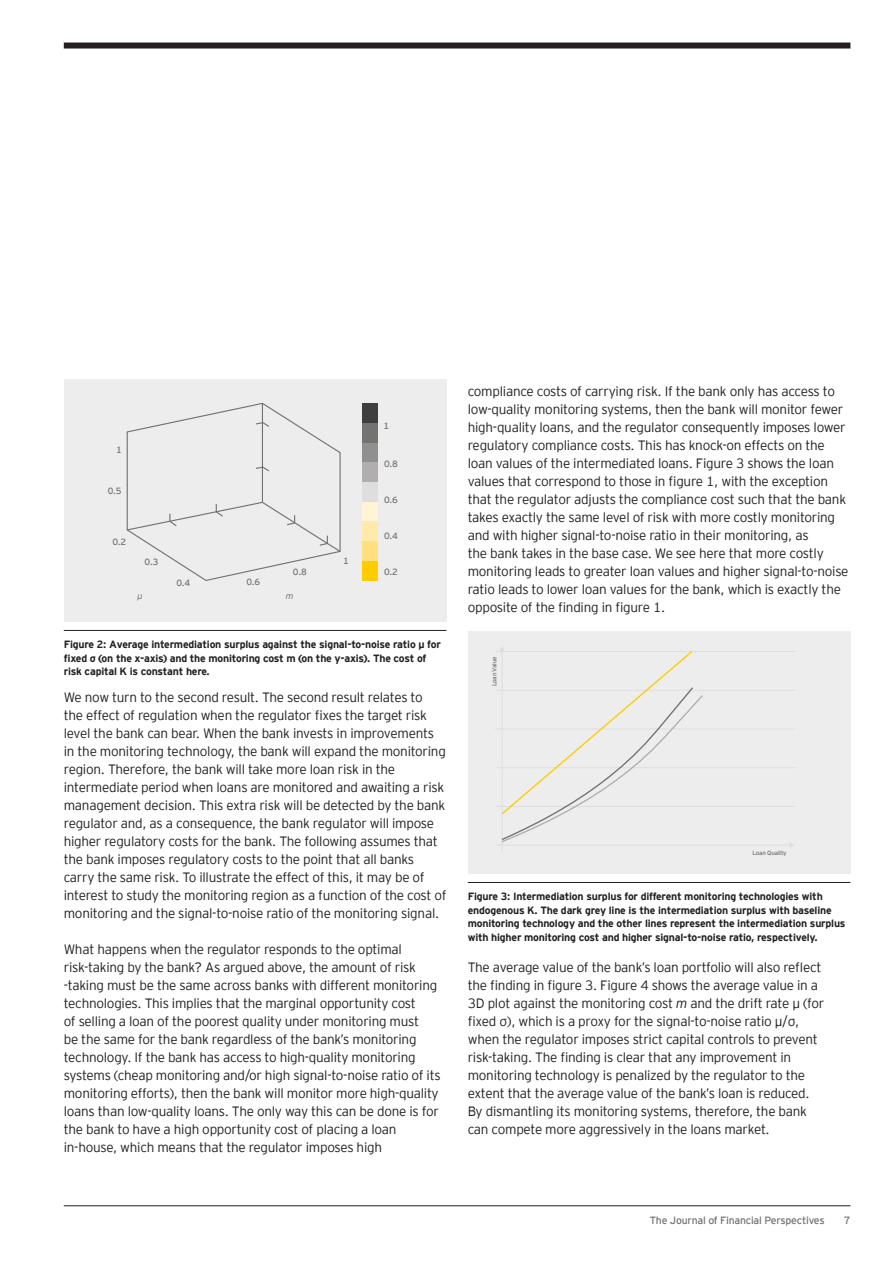
<style>
.page{position:relative;width:893px;height:1263px;background:#fff}
.page>*{position:absolute;margin:0;border:0;box-sizing:border-box;transform-origin:0 0}
.BODY_TEXT{font:300 13.5px/18px "EY Interstate";letter-spacing:-.02em;color:#231f20}
.FIGURE_CAPTION{font:700 10.5px/13.5px "EY Interstate";letter-spacing:-.02em;color:#231f20}
.t1{font:10.5px "EY Interstate";letter-spacing:-.02em;color:#717074}
.t2{font:9px "EY Interstate";color:#717074}
.t3{font:italic 300 9px "EY Interstate";color:#717074}
.t4{font:6.15px "EY Interstate";letter-spacing:-.03em;color:#717074}
.s1{font-style:italic}
</style>
<div class="page">
<hr style="left:64px;top:1205px;width:786px;height:1px;background:#231f20">
<div style="left:64px;top:43px;width:786px;height:6px;background:#231f20"></div>
<hr style="left:64px;top:630px;width:382px;height:1px;background:#231f20">
<hr style="left:468px;top:882px;width:382px;height:1px;background:#231f20">
<div style="left:64px;top:379px;width:382px;height:242px;background:#ecedec"></div>
<svg style="left:126px;top:402px;width:215px;height:179px"></svg>
<div style="left:362px;top:403px;width:16px;height:20px;background:#3e3e3f"></div>
<div style="left:362px;top:423px;width:16px;height:20px;background:#747372"></div>
<div style="left:362px;top:443px;width:16px;height:19px;background:#90908f"></div>
<div style="left:362px;top:462px;width:16px;height:20px;background:#b0aeaf"></div>
<div style="left:362px;top:482px;width:16px;height:20px;background:#dedee1"></div>
<div style="left:362px;top:502px;width:16px;height:19px;background:#fff4d5"></div>
<div style="left:362px;top:521px;width:16px;height:20px;background:#ffeaaa"></div>
<div style="left:362px;top:541px;width:16px;height:20px;background:#ffdf7e"></div>
<div style="left:362px;top:561px;width:16px;height:19px;background:#fc0"></div>
<div style="left:468px;top:631px;width:382px;height:243px;background:#ecedec"></div>
<hr style="left:495px;top:806px;width:300px;height:1px;background:#dedee1">
<hr style="left:495px;top:767px;width:300px;height:1px;background:#dedee1">
<hr style="left:495px;top:728px;width:300px;height:1px;background:#dedee1">
<hr style="left:495px;top:690px;width:300px;height:1px;background:#dedee1">
<hr style="left:495px;top:651px;width:300px;height:1px;background:#dedee1">
<hr style="left:495px;top:845px;width:296px;height:1px;background:#dedee1">
<hr style="left:502px;top:650px;width:1px;height:202px;background:#dedee1">
<svg style="left:500px;top:647px;width:203px;height:195px"></svg>
<p class="t2" style="left:116px;top:443px;width:7px">1</p>
<p class="t2" style="left:108px;top:484px;width:15px">0.5</p>
<p class="t2" style="left:112px;top:535px;width:15px">0.2</p>
<p class="t2" style="left:145px;top:556px;width:15px">0.3</p>
<p class="t2" style="left:176px;top:576px;width:15px">0.4</p>
<p class="t2" style="left:246px;top:575px;width:15px">0.6</p>
<p class="t2" style="left:293px;top:565px;width:15px">0.8</p>
<p class="t3" style="left:137px;top:589px;width:7px">μ</p>
<p class="t3" style="left:286px;top:589px;width:9px">m</p>
<p class="t2" style="left:343px;top:555px;width:7px">1</p>
<p class="t2" style="left:384px;top:419px;width:7px">1</p>
<p class="t2" style="left:384px;top:457px;width:15px">0.8</p>
<p class="t2" style="left:384px;top:493px;width:15px">0.6</p>
<p class="t2" style="left:384px;top:529px;width:15px">0.4</p>
<p class="t2" style="left:384px;top:565px;width:15px">0.2</p>
<p class="FIGURE_CAPTION" style="left:64px;top:637px;width:379px">Figure 2: Average intermediation surplus against the signal-to-noise ratio μ for fixed σ (on the x-axis) and the monitoring cost m (on the y-axis). The cost of risk capital K is constant here.</p>
<p class="BODY_TEXT" style="left:64px;top:687px;width:384px">We now turn to the second result. The second result relates to<br>the effect of regulation when the regulator fixes the target risk level the bank can bear. When the bank invests in improvements in the monitoring technology, the bank will expand the monitoring region. Therefore, the bank will take more loan risk in the intermediate period when loans are monitored and awaiting a risk management decision. This extra risk will be detected by the bank regulator and, as a consequence, the bank regulator will impose higher regulatory costs for the bank. The following assumes that the bank imposes regulatory costs to the point that all banks carry the same risk. To illustrate the effect of this, it may be of interest to study the monitoring region as a function of the cost of monitoring and the signal-to-noise ratio of the monitoring signal.</p>
<p class="BODY_TEXT" style="left:64px;top:939px;width:378px">What happens when the regulator responds to the optimal risk-taking by the bank? As argued above, the amount of risk -taking must be the same across banks with different monitoring technologies. This implies that the marginal opportunity cost<br>of selling a loan of the poorest quality under monitoring must<br>be the same for the bank regardless of the bank’s monitoring technology. If the bank has access to high-quality monitoring systems (cheap monitoring and/or high signal-to-noise ratio of its monitoring efforts), then the bank will monitor more high-quality loans than low-quality loans. The only way this can be done is for the bank to have a high opportunity cost of placing a loan in-house, which means that the regulator imposes high</p>
<p class="BODY_TEXT" style="left:468px;top:381px;width:382px">compliance costs of carrying risk. If the bank only has access to low-quality monitoring systems, then the bank will monitor fewer high-quality loans, and the regulator consequently imposes lower regulatory compliance costs. This has knock-on effects on the loan values of the intermediated loans. Figure 3 shows the loan values that correspond to those in figure 1, with the exception that the regulator adjusts the compliance cost such that the bank takes exactly the same level of risk with more costly monitoring and with higher signal-to-noise ratio in their monitoring, as<br>the bank takes in the base case. We see here that more costly monitoring leads to greater loan values and higher signal-to-noise ratio leads to lower loan values for the bank, which is exactly the opposite of the finding in figure 1.</p>
<p class="t4" style="left:490px;top:686px;width:31px;rotate:-90deg">Loan Value</p>
<p class="t4" style="left:752px;top:849px;width:36px">Loan Quality</p>
<p class="FIGURE_CAPTION" style="left:468px;top:889px;width:379px">Figure 3: Intermediation surplus for different monitoring technologies with endogenous K. The dark grey line is the intermediation surplus with baseline monitoring technology and the other lines represent the intermediation surplus with higher monitoring cost and higher signal-to-noise ratio, respectively.</p>
<p class="BODY_TEXT" style="left:468px;top:957px;width:358px">The average value of the bank’s loan portfolio will also reflect the finding in figure 3. Figure 4 shows the average value in a 3D plot against the monitoring cost <span class="s1">m</span> and the drift rate μ (for fixed σ), which is a proxy for the signal-to-noise ratio μ/σ, when the regulator imposes strict capital controls to prevent risk-taking. The finding is clear that any improvement in monitoring technology is penalized by the regulator to the extent that the average value of the bank’s loan is reduced.<br>By dismantling its monitoring systems, therefore, the bank can compete more aggressively in the loans market.</p>
<p class="t1" style="left:650px;top:1213px;width:176px">The Journal of Financial Perspectives</p>
<p class="t1" style="left:844px;top:1213px;width:8px">7</p>
</div>
